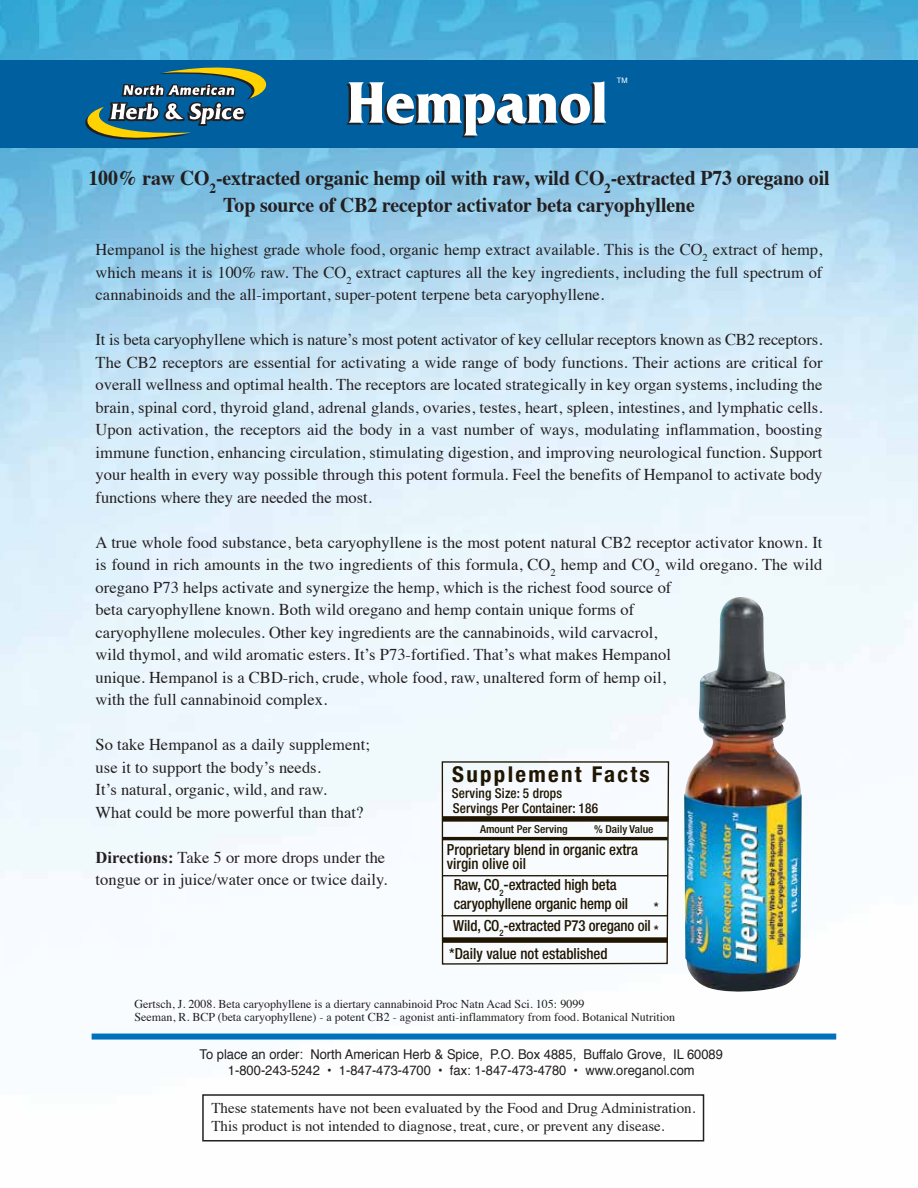
<style>
.page{position:relative;width:918px;height:1188px;background:#fff}
.page>*{position:absolute;margin:0;border:0;box-sizing:border-box;transform-origin:0 0}
.t1{font:700 61.5px "Friz Quadrata";color:#fff;scale:.92 1}
.t2{font:700 condensed 21.9px "Helvetica Neue";letter-spacing:.1em;color:#1f1500;scale:1.05 1}
.t3{font:700 21px/27px "Times";letter-spacing:-.005em;color:#231f20;text-align:center;scale:.94 1}
.t4{font:16.5px/22.5px "Times";color:#231f20}
.t5{font:500 condensed 15.3px/13.6px "Helvetica Neue";letter-spacing:-.01em;color:#1f1500}
.t6{font:15px/18px "Times";color:#231f20}
.t7{font:500 condensed 13.65px/14.7px "Helvetica Neue";letter-spacing:.01em;color:#1f1500}
.t8{font:13.5px/16.2px "Helvetica";color:#231f20;text-align:center;scale:.96 1}
.t9{font:12px/13.5px "Times";color:#231f20}
.t10{font:500 condensed 10.95px "Helvetica Neue";color:#1f1500;scale:1.05 1}
.t11{font:7.5px "Helvetica";color:#fff}
.s1{font-family:"Times New Roman";font-weight:700}
</style>
<div class="page">
<img style="left:0;top:0;width:918px;height:1142px">
<div style="left:0;top:60px;width:918px;height:88px;background:#005f9f"></div>
<div style="left:202px;top:1094px;width:502px;height:48px;border:2px solid #231f20"></div>
<svg style="left:65px;top:17px;width:222px;height:149px"></svg>
<div style="left:92px;top:1034px;width:744px;height:6px;background:#0072bc"></div>
<img style="left:684px;top:597px;width:118px;height:399px">
<svg style="left:441px;top:761px;width:229px;height:204px"></svg>
<hr style="left:442px;top:875px;width:226px;height:1px;background:#1f1500">
<hr style="left:441px;top:915px;width:226px;height:1px;background:#1f1500">
<h1 class="t1" style="left:348px;top:69px;width:284px">Hempanol</h1>
<p class="t11" style="left:617px;top:75px;width:12px">TM</p>
<p class="t3" style="left:88px;top:162px;width:790px">100% raw CO<sub>2</sub>-extracted organic hemp oil with raw, wild CO<sub>2</sub>-extracted P73 oregano oil<br>Top source of CB2 receptor activator beta caryophyllene</p>
<p class="t4" style="left:96px;top:237px;width:728px;text-align:justify">Hempanol is the highest grade whole food, organic hemp extract available. This is the CO<sub>2</sub> extract of hemp, which means it is 100% raw. The CO<sub>2</sub> extract captures all the key ingredients, including the full spectrum of cannabinoids and the all-important, super-potent terpene beta caryophyllene.</p>
<p class="t4" style="left:96px;top:327px;width:728px;text-align:justify">It is beta caryophyllene which is nature’s most potent activator of key cellular receptors known as CB2 receptors.<br>The CB2 receptors are essential for activating a wide range of body functions. Their actions are critical for overall wellness and optimal health. The receptors are located strategically in key organ systems, including the brain, spinal cord, thyroid gland, adrenal glands, ovaries, testes, heart, spleen, intestines, and lymphatic cells.<br>Upon activation, the receptors aid the body in a vast number of ways, modulating inflammation, boosting immune function, enhancing circulation, stimulating digestion, and improving neurological function. Support your health in every way possible through this potent formula. Feel the benefits of Hempanol to activate body functions where they are needed the most.</p>
<p class="t4" style="left:96px;top:529px;width:728px">A true whole food substance, beta caryophyllene is the most potent natural CB2 receptor activator known. It is found in rich amounts in the two ingredients of this formula, CO<sub>2</sub> hemp and CO<sub>2</sub> wild oregano. The wild oregano P73 helps activate and synergize the hemp, which is the richest food source of<br>beta caryophyllene known. Both wild oregano and hemp contain unique forms of<br>caryophyllene molecules. Other key ingredients are the cannabinoids, wild carvacrol,<br>wild thymol, and wild aromatic esters. It’s P73-fortified. That’s what makes Hempanol<br>unique. Hempanol is a CBD-rich, crude, whole food, raw, unaltered form of hemp oil,<br>with the full cannabinoid complex.</p>
<p class="t4" style="left:96px;top:732px;width:276px">So take Hempanol as a daily supplement; use it to support the body’s needs.<br>It’s natural, organic, wild, and raw.<br>What could be more powerful than that?</p>
<p class="t4" style="left:96px;top:844px;width:293px"><span class="s1">Directions:</span> Take 5 or more drops under the tongue or in juice/water once or twice daily.</p>
<h2 class="t2" style="left:452px;top:761px;width:190px">Supplement Facts</h2>
<p class="t10" style="left:480px;top:823px;width:85px">Amount Per Serving</p>
<p class="t10" style="left:594px;top:823px;width:58px">% Daily Value</p>
<p class="t7" style="left:452px;top:786px;width:148px">Serving Size: 5 drops<br>Servings Per Container: 186</p>
<p class="t5" style="left:447px;top:843px;width:193px">Proprietary blend in organic extra virgin olive oil</p>
<p class="t5" style="left:454px;top:876px;width:176px;line-height:18.3px">Raw, CO<sub>2</sub>-extracted high beta caryophyllene organic hemp oil</p>
<p class="t5" style="left:453px;top:918px;width:199px">Wild, CO<sub>2</sub>-extracted P73 oregano oil</p>
<p class="t7" style="left:654px;top:895px;width:6px;line-height:23.4px">* *</p>
<p class="t5" style="left:449px;top:946px;width:160px">*Daily value not established</p>
<p class="t9" style="left:134px;top:996px;width:542px">Gertsch, J. 2008. Beta caryophyllene is a diertary cannabinoid Proc Natn Acad Sci. 105: 9099<br>Seeman, R. BCP (beta caryophyllene) - a potent CB2 - agonist anti-inflammatory from food. Botanical Nutrition</p>
<p class="t8" style="left:200px;top:1047px;width:547px">To place an order: North American Herb &amp; Spice, P.O. Box 4885, Buffalo Grove, IL 60089<br>1-800-243-5242 • 1-847-473-4700 • fax: 1-847-473-4780 • www.oreganol.com</p>
<p class="t6" style="left:211px;top:1098px;width:486px">These statements have not been evaluated by the Food and Drug Administration.<br>This product is not intended to diagnose, treat, cure, or prevent any disease.</p>
</div>
